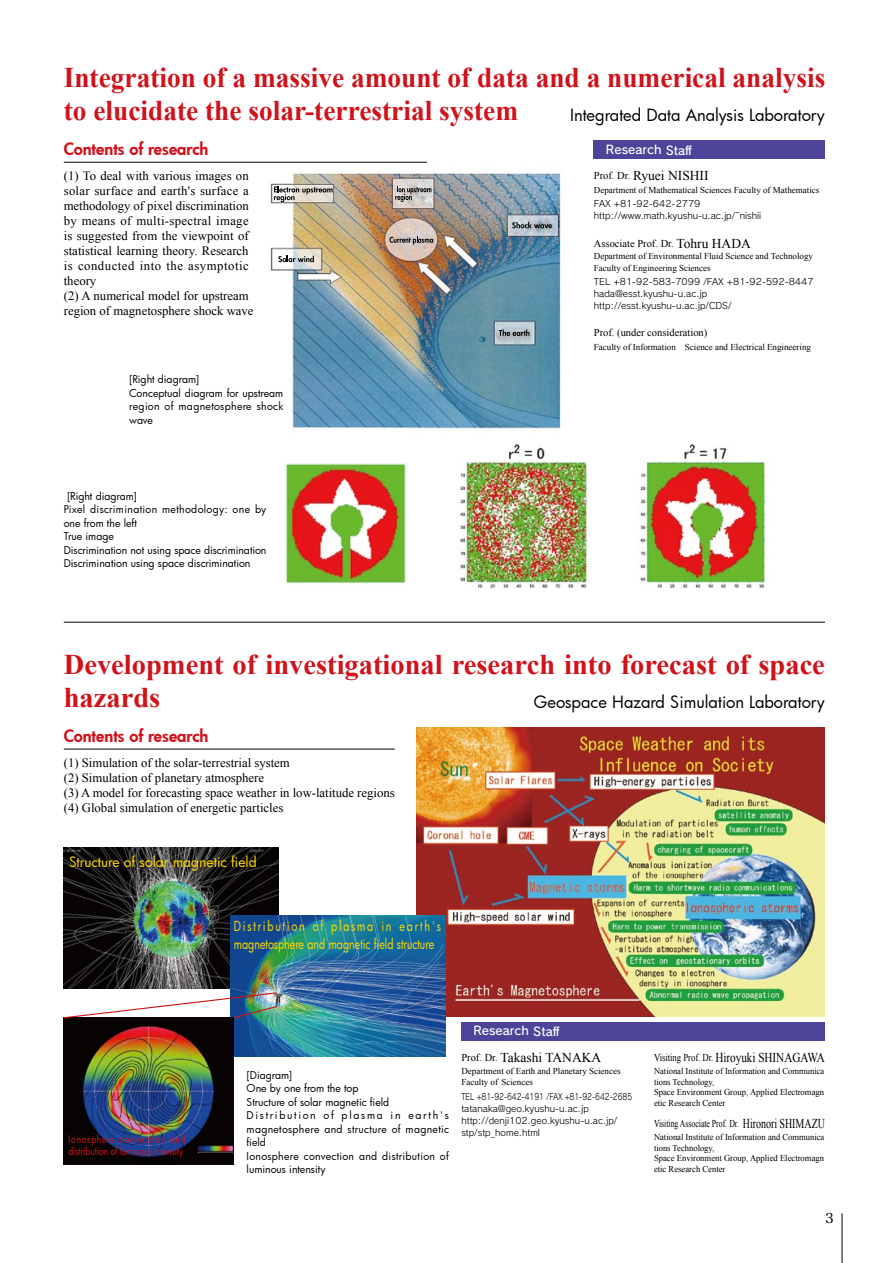
<style>
.page{position:relative;width:893px;height:1263px;background:#fff}
.page>*{position:absolute;margin:0;border:0;box-sizing:border-box;transform-origin:0 0}
.t1{font:700 28.5px/33px "Times New Roman";color:#d0121b;scale:.96 1}
.t2{font:700 28.5px/33px "Times New Roman";color:#d0121b}
.t3{font:16.5px "Futura";color:#000}
.t4{font:800 16.5px "Futura";color:#d0121b}
.t5{font:13.8px "Futura";color:#ffd900}
.t6{font:13.5px/18px "Futura";color:#ffd900;scale:.79 1}
.t7{font:13.5px "Times New Roman";letter-spacing:-.005em;color:#000}
.t8{font:13.5px "Times New Roman";letter-spacing:-.005em;color:#000;scale:.83 1}
.t9{font:13.5px "Matisse Pro DB";color:#000}
.t10{font:12.75px/15px "Times New Roman";color:#000}
.t11{font:12px "Rodin Pro DB";color:#fff}
.t12{font:10.5px/13.5px "Futura";color:#000}
.t13{font:10.5px/13.5px "Futura";letter-spacing:.02em;color:#000}
.t14{font:10.5px/12px "Futura";color:#d0121b;scale:.8 1}
.t15{font:10.5px "Times New Roman";color:#000}
.t16{font:10.5px "Times New Roman";color:#000;scale:.74 1}
.t17{font:9px/11.2px "Times New Roman";color:#000}
.t18{font:9px/12px "Rodin Pro M";color:#000}
.t19{font:9px/12px "Rodin Pro M";color:#000;scale:.78 1}
.t20{font:9px/11.2px "Times New Roman";color:#000;scale:.95 1}
.t21{font:9px/11.2px "Times New Roman";color:#000;scale:.96 1}
.s1{font-size:10.5px}
.s2{font-size:13.5px}
</style>
<div class="page">
<hr style="left:64px;top:622px;width:761px;height:1px;background:#000">
<hr style="left:64px;top:162px;width:363px;height:1px;background:#000">
<hr style="left:64px;top:749px;width:331px;height:1px;background:#000">
<div style="left:594px;top:140px;width:231px;height:19px;background:#4d4398"></div>
<img style="left:270px;top:170px;width:293px;height:259px">
<svg style="left:274px;top:186px;width:59px;height:16px"></svg>
<svg style="left:278px;top:256px;width:36px;height:6px"></svg>
<svg style="left:395px;top:186px;width:36px;height:16px"></svg>
<svg style="left:389px;top:236px;width:44px;height:9px"></svg>
<svg style="left:512px;top:222px;width:40px;height:6px"></svg>
<svg style="left:499px;top:329px;width:30px;height:7px"></svg>
<img style="left:286px;top:463px;width:120px;height:121px">
<img style="left:460px;top:444px;width:129px;height:145px">
<img style="left:640px;top:444px;width:126px;height:144px">
<div style="left:461px;top:1022px;width:364px;height:18px;background:#4d4398"></div>
<img style="left:417px;top:728px;width:408px;height:288px">
<img style="left:64px;top:847px;width:215px;height:142px">
<img style="left:230px;top:915px;width:216px;height:141px">
<img style="left:64px;top:1019px;width:169px;height:145px">
<img style="left:63px;top:992px;width:216px;height:27px">
<hr style="left:842px;top:1213px;width:1px;height:50px;background:#000">
<h1 class="t1" style="left:64px;top:61px;width:795px">Integration of a massive amount of data and a numerical analysis to elucidate the solar-terrestrial system</h1>
<p class="t3" style="left:570px;top:104px;width:256px">Integrated Data Analysis Laboratory</p>
<p class="t4" style="left:64px;top:138px;width:146px">Contents of research</p>
<p class="t10" style="left:64px;top:168px;width:191px">(1) To deal with various images on solar surface and earth's surface a methodology of pixel discrimination by means of multi-spectral image is suggested from the viewpoint of statistical learning theory. Research is conducted into the asymptotic theory<br>(2) A numerical model for upstream region of magnetosphere shock wave</p>
<p class="t12" style="left:129px;top:373px;width:156px">[Right diagram]<br>Conceptual diagram for upstream region of magnetosphere shock wave</p>
<p class="t12" style="left:64px;top:489px;width:204px;text-indent:3px">[Right diagram]<br>Pixel discrimination methodology: one by one from the left<br>True image<br>Discrimination not using space discrimination<br>Discrimination using space discrimination</p>
<p class="t11" style="left:594px;top:141px;width:100px">　Research Staff</p>
<p class="t7" style="left:594px;top:167px;width:116px"><span class="s1">Prof. Dr.</span> Ryuei NISHII</p>
<p class="t17" style="left:594px;top:184px;width:227px">Department of Mathematical Sciences Faculty of Mathematics</p>
<p class="t18" style="left:594px;top:198px;width:169px">FAX +81-92-642-2779 http://www.math.kyushu-u.ac.jp/~nishii</p>
<p class="t15" style="left:594px;top:236px;width:158px">Associate Prof. Dr. <span class="s2">Tohru HADA</span></p>
<p class="t17" style="left:594px;top:251px;width:221px">Department of Environmental Fluid Science and Technology<br>Faculty of Engineering Sciences</p>
<p class="t18" style="left:594px;top:276px;width:221px">TEL +81-92-583-7099 /FAX +81-92-592-8447 hada@esst.kyushu-u.ac.jp http://esst.kyushu-u.ac.jp/CDS/</p>
<p class="t15" style="left:594px;top:325px;width:115px">Prof. (under consideration)</p>
<p class="t17" style="left:594px;top:341px;width:219px">Faculty of Information Science and Electrical Engineering</p>
<h1 class="t2" style="left:64px;top:648px;width:763px">Development of investigational research into forecast of space hazards</h1>
<p class="t3" style="left:534px;top:691px;width:292px">Geospace Hazard Simulation Laboratory</p>
<p class="t4" style="left:64px;top:725px;width:146px">Contents of research</p>
<p class="t10" style="left:64px;top:755px;width:332px">(1) Simulation of the solar-terrestrial system<br>(2) Simulation of planetary atmosphere<br>(3) A model for forecasting space weather in low-latitude regions (4) Global simulation of energetic particles</p>
<p class="t5" style="left:69px;top:852px;width:189px">Structure of solar magnetic field</p>
<p class="t14" style="left:68px;top:1132px;width:148px">Ionosphere convection and distribution of luminous intensity</p>
<p class="t6" style="left:234px;top:917px;width:264px">Distribution of plasma in earth's magnetosphere and magnetic field structure</p>
<p class="t13" style="left:247px;top:1068px;width:204px">[Diagram]<br>One by one from the top<br>Structure of solar magnetic field<br>Distribution of plasma in earth's magnetosphere and structure of magnetic field<br>Ionosphere convection and distribution of luminous intensity</p>
<p class="t11" style="left:461px;top:1023px;width:100px">　Research Staff</p>
<p class="t7" style="left:461px;top:1048px;width:141px"><span class="s1">Prof. Dr.</span> Takashi TANAKA</p>
<p class="t17" style="left:461px;top:1065px;width:161px">Department of Earth and Planetary Sciences<br>Faculty of Sciences</p>
<p class="t19" style="left:461px;top:1090px;width:221px">TEL +81-92-642-4191 /FAX +81-92-642-2685 tatanaka@geo.kyushu-u.ac.jp http://denji102.geo.kyushu-u.ac.jp/ stp/stp_home.html</p>
<p class="t8" style="left:654px;top:1048px;width:207px"><span class="s1">Visiting Prof. Dr.</span> Hiroyuki SHINAGAWA</p>
<p class="t20" style="left:654px;top:1065px;width:181px">National Institute of Information and Communica tions Technology,</p>
<p class="t21" style="left:654px;top:1086px;width:179px">Space Environment Group, Applied Electromagn etic Research Center</p>
<p class="t16" style="left:654px;top:1116px;width:232px">Visiting Associate Prof. Dr. <span class="s2">Hironori SHIMAZU</span></p>
<p class="t20" style="left:654px;top:1131px;width:181px">National Institute of Information and Communica tions Technology,</p>
<p class="t21" style="left:654px;top:1152px;width:179px">Space Environment Group, Applied Electromagn etic Research Center</p>
<p class="t9" style="left:825px;top:1209px;width:10px">3</p>
</div>
